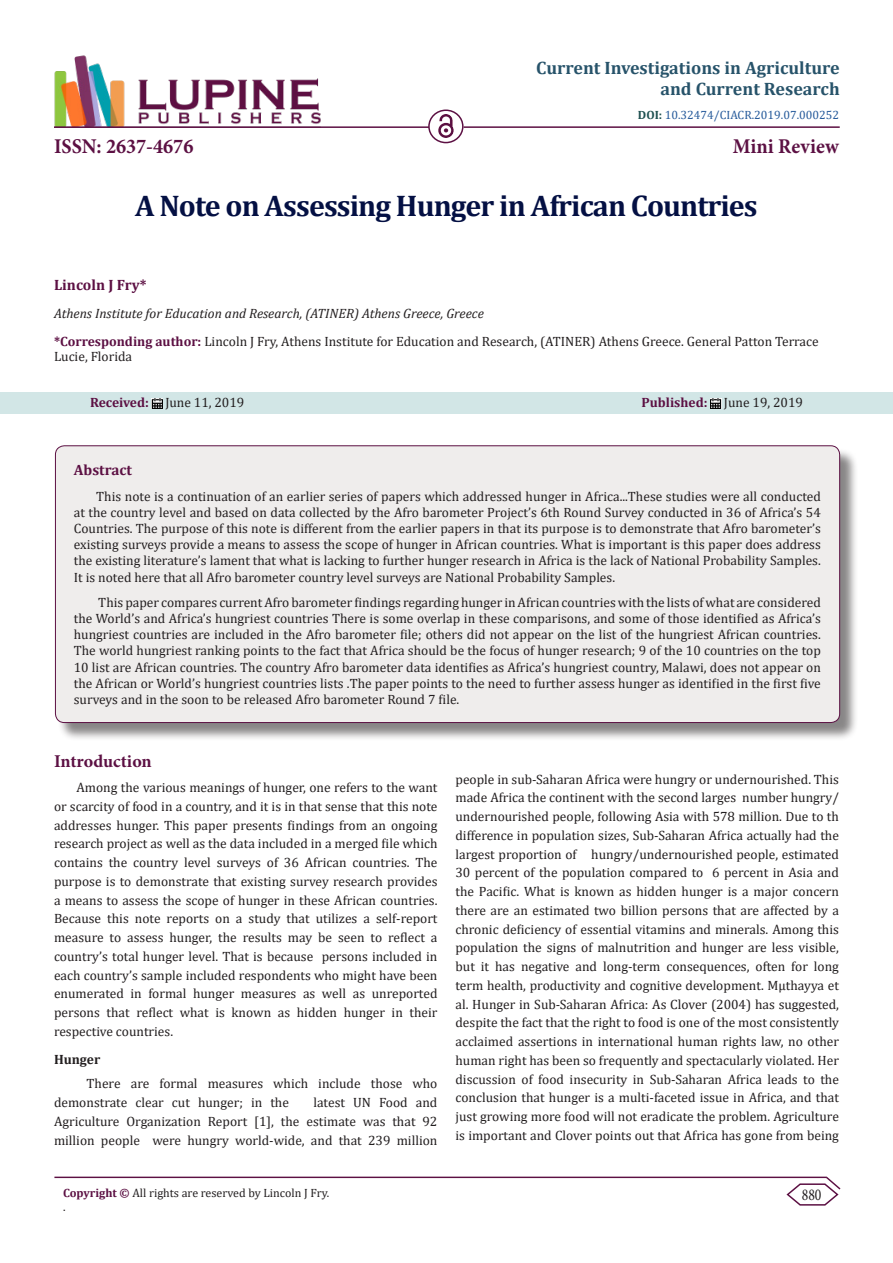
<style>
.page{position:relative;width:893px;height:1263px;background:#fff}
.page>*{position:absolute;margin:0;border:0;box-sizing:border-box;transform-origin:0 0}
.t1{font:700 30px "Cambria";letter-spacing:-.03em;color:#041043}
.t2{font:700 21px "Minion Pro";color:#5c1043;scale:.96 1}
.t3{font:700 18px/21.6px "Cambria";color:#27536a;text-align:right}
.t4{font:700 18px "Minion Pro";letter-spacing:-.005em;color:#5c1043}
.t5{font:16.5px "Minion Pro";color:#231f20;scale:.83 1}
.t6{font:700 15px "Cambria";color:#5c1043}
.t7{font:13.5px/18.8px "Cambria";color:#231f20;text-align:justify}
.t8{font:italic 13.5px "Cambria";color:#231f20}
.t9{font:700 13.5px "Cambria";color:#231f20}
.t10{font:12px "Cambria";color:#231f20}
.t11{font:12px "Cambria";color:#275b9b}
.s1{font-weight:700;color:#1e5050}
.s2{font-weight:700;color:#5c1043}
</style>
<div class="page">
<hr style="left:54px;top:1176px;width:773px;height:2px;background:#5c1043">
<svg style="left:785px;top:1176px;width:56px;height:30px"></svg>
<img style="left:54px;top:55px;width:267px;height:71px">
<hr style="left:54px;top:126px;width:375px;height:2px;background:#5c1043">
<img style="left:438px;top:115px;width:15px;height:23px">
<div style="left:0;top:392px;width:893px;height:22px;background:#d2e6e6"></div>
<svg style="left:152px;top:398px;width:11px;height:10px"></svg>
<svg style="left:710px;top:398px;width:11px;height:10px"></svg>
<div style="left:428px;top:109px;width:36px;height:34px;border:2px solid #5c1043;border-radius:50%"></div>
<hr style="left:464px;top:126px;width:376px;height:2px;background:#5c1043">
<div style="left:57px;top:448px;width:802px;height:293px;background:#231f20;opacity:.54"></div>
<div style="left:55px;top:446px;width:785px;height:276px;background:#efedec;border-radius:9px"></div>
<p class="t3" style="left:536px;top:56px;width:305px">Current Investigations in Agriculture and Current Research</p>
<p class="t11" style="left:638px;top:107px;width:203px"><span class="s1">DOI:</span> 10.32474/CIACR.2019.07.000252</p>
<p class="t2" style="left:54px;top:131px;width:147px">ISSN: 2637-4676</p>
<p class="t2" style="left:733px;top:131px;width:112px">Mini Review</p>
<p class="t1" style="left:135px;top:184px;width:624px">A Note on Assessing Hunger in African Countries</p>
<p class="t6" style="left:54px;top:274px;width:94px">Lincoln J Fry*</p>
<p class="t8" style="left:54px;top:304px;width:431px">Athens Institute for Education and Research, (ATINER) Athens Greece, Greece</p>
<p class="t7" style="left:54px;top:334px;width:766px;line-height:15px"><span class="s2">*Corresponding author:</span> Lincoln J Fry, Athens Institute for Education and Research, (ATINER) Athens Greece. General Patton Terrace<br>Lucie, Florida</p>
<p class="t7" style="left:90px;top:393px;width:156px"><span class="s2">Received:</span> June 11, 2019</p>
<p class="t7" style="left:642px;top:393px;width:163px"><span class="s2">Published:</span> June 19, 2019</p>
<p class="t6" style="left:74px;top:460px;width:60px">Abstract</p>
<p class="t7" style="left:74px;top:488px;width:749px;line-height:16.2px;text-indent:23px">This note is a continuation of an earlier series of papers which addressed hunger in Africa...These studies were all conducted at the country level and based on data collected by the Afro barometer Project’s 6th Round Survey conducted in 36 of Africa’s 54<br>Countries. The purpose of this note is different from the earlier papers in that its purpose is to demonstrate that Afro barometer’s existing surveys provide a means to assess the scope of hunger in African countries. What is important is this paper does address the existing literature’s lament that what is lacking to further hunger research in Africa is the lack of National Probability Samples.<br>It is noted here that all Afro barometer country level surveys are National Probability Samples.</p>
<p class="t7" style="left:74px;top:594px;width:749px;line-height:16.2px;text-indent:25px">This paper compares current Afro barometer findings regarding hunger in African countries with the lists of what are considered the World’s and Africa’s hungriest countries There is some overlap in these comparisons, and some of those identified as Africa’s hungriest countries are included in the Afro barometer file; others did not appear on the list of the hungriest African countries.<br>The world hungriest ranking points to the fact that Africa should be the focus of hunger research; 9 of the 10 countries on the top 10 list are African countries. The country Afro barometer data identifies as Africa’s hungriest country, Malawi, does not appear on the African or World’s hungriest countries lists .The paper points to the need to further assess hunger as identified in the first five surveys and in the soon to be released Afro barometer Round 7 file.</p>
<p class="t4" style="left:54px;top:749px;width:99px">Introduction</p>
<p class="t7" style="left:54px;top:778px;width:385px;text-indent:22px">Among the various meanings of hunger, one refers to the want or scarcity of food in a country, and it is in that sense that this note addresses hunger. This paper presents findings from an ongoing research project as well as the data included in a merged file which contains the country level surveys of 36 African countries. The purpose is to demonstrate that existing survey research provides a means to assess the scope of hunger in these African countries.<br>Because this note reports on a study that utilizes a self-report measure to assess hunger, the results may be seen to reflect a country’s total hunger level. That is because persons included in each country’s sample included respondents who might have been enumerated in formal hunger measures as well as unreported persons that reflect what is known as hidden hunger in their respective countries.</p>
<p class="t9" style="left:54px;top:1049px;width:48px">Hunger</p>
<p class="t7" style="left:54px;top:1074px;width:385px;text-indent:33px">There are formal measures which include those who demonstrate clear cut hunger; in the</p>
<p class="t7" style="left:54px;top:1093px;width:385px;text-indent:259px">latest UN Food and Agriculture Organization Report [1], the estimate was that 92 million people were hungry world-wide, and that 239 million</p>
<p class="t10" style="left:63px;top:1186px;width:268px"><span class="s2">Copyright ©</span> All rights are reserved by Lincoln J Fry.</p>
<p class="t10" style="left:63px;top:1200px;width:4px">.</p>
<p class="t7" style="left:455px;top:769px;width:385px">people in sub-Saharan Africa were hungry or undernourished. This made Africa the continent with the second larges number hungry/ undernourished people, following Asia with 578 million. Due to th difference in population sizes, Sub-Saharan Africa actually had the largest proportion of hungry/undernourished people, estimated 30 percent of the population compared to 6 percent in Asia and the Pacific. What is known as hidden hunger is a major concern there are an estimated two billion persons that are affected by a chronic deficiency of essential vitamins and minerals. Among this population the signs of malnutrition and hunger are less visible, but it has negative and long-term consequences, often for long term health, productivity and cognitive development. Mµthayya et al. Hunger in Sub-Saharan Africa: As Clover (2004) has suggested, despite the fact that the right to food is one of the most consistently acclaimed assertions in international human rights law, no other human right has been so frequently and spectacularly violated. Her discussion of food insecurity in Sub-Saharan Africa leads to the conclusion that hunger is a multi-faceted issue in Africa, and that just growing more food will not eradicate the problem. Agriculture is important and Clover points out that Africa has gone from being</p>
<p class="t5" style="left:802px;top:1183px;width:25px">880</p>
</div>
